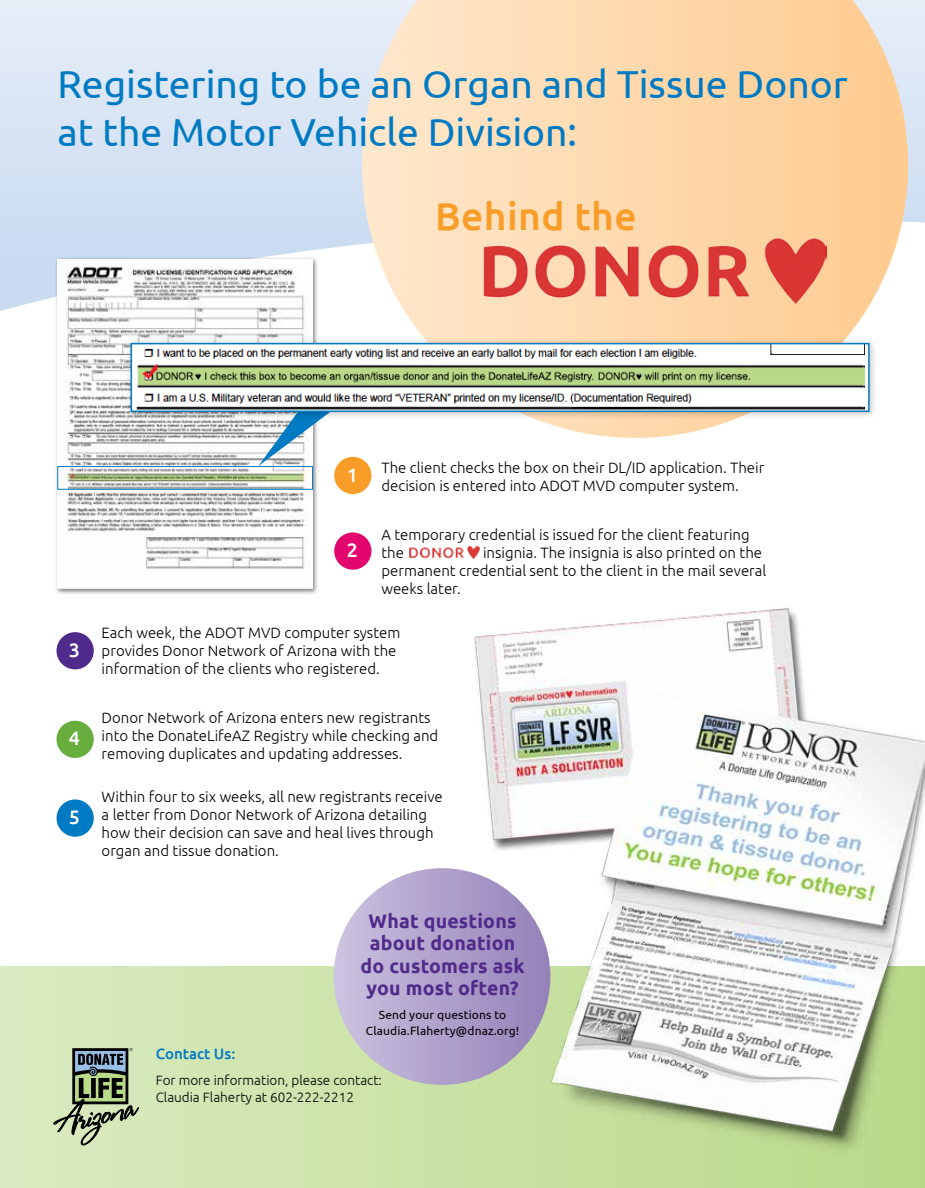
<style>
.page{position:relative;width:925px;height:1188px;background:#fff}
.page>*{position:absolute;margin:0;border:0;box-sizing:border-box;transform-origin:0 0}
.t1{font:39px/48px "Ubuntu";color:#007bc3}
.t2{font:500 39px "Ubuntu";letter-spacing:.01em;color:#f99d28}
.t3{font:700 19.5px/22.5px "Ubuntu";letter-spacing:.01em;color:#512b8b;text-align:center}
.t4{font:500 19.5px "Ubuntu";color:#fff}
.t5{font:300 15px/18px "Ubuntu";color:#000}
.t6{font:500 15px "Ubuntu";color:#007bc3}
.t7{font:300 13.5px/16.5px "Ubuntu";color:#000}
.t8{font:12px/16.5px "Ubuntu";letter-spacing:.01em;color:#000;text-align:center}
</style>
<div class="page">
<div style="left:0;top:966px;width:925px;height:222px;background:linear-gradient(to bottom,#d4e7b7,#d1e6b1)"></div>
<svg style="left:0;top:0;width:925px;height:311px;background:#d9e5f5"></svg>
<svg style="left:362px;top:0;width:546px;height:438px;background:#fcddba"></svg>
<div style="left:57px;top:632px;width:37px;height:37px;background:#512b8b;border-radius:50%"></div>
<div style="left:334px;top:457px;width:37px;height:37px;background:#f99d28;border-radius:50%"></div>
<div style="left:57px;top:721px;width:37px;height:37px;background:#67ae3e;border-radius:50%"></div>
<div style="left:334px;top:532px;width:37px;height:38px;background:#e2066e;border-radius:50%"></div>
<div style="left:54px;top:256px;width:264px;height:339px;background:#000;opacity:.5"></div>
<img style="left:57px;top:259px;width:255px;height:330px">
<div style="left:57px;top:466px;width:256px;height:24px;border:1px solid #007bc3"></div>
<svg style="left:258px;top:421px;width:128px;height:45px"></svg>
<div style="left:125px;top:337px;width:753px;height:84px;background:#000;opacity:.25"></div>
<img style="left:134px;top:346px;width:732px;height:63px">
<div style="left:131px;top:343px;width:738px;height:69px;border:2px solid #007bc3"></div>
<svg style="left:54px;top:1048px;width:84px;height:97px;background:#8f9f81"></svg>
<svg style="left:334px;top:868px;width:216px;height:217px;background:#bbb0d4"></svg>
<img style="left:439px;top:608px;width:486px;height:580px">
<img style="left:483px;top:234px;width:344px;height:72px">
<div style="left:57px;top:799px;width:37px;height:38px;background:#007bc3;border-radius:50%"></div>
<img style="left:410px;top:546px;width:69px;height:13px">
<h1 class="t1" style="left:57px;top:59px;width:792px">Registering to be an Organ and Tissue Donor at the Motor Vehicle Division:</h1>
<h1 class="t2" style="left:435px;top:191px;width:203px">Behind the</h1>
<h2 class="t4" style="left:69px;top:638px;width:13px">3</h2>
<h2 class="t4" style="left:69px;top:726px;width:13px">4</h2>
<h2 class="t4" style="left:69px;top:805px;width:13px">5</h2>
<p class="t5" style="left:381px;top:458px;width:384px">The client checks the box on their DL/ID application. Their decision is entered into ADOT MVD computer system.</p>
<p class="t5" style="left:381px;top:525px;width:370px">A temporary credential is issued for the client featuring the</p>
<h2 class="t4" style="left:347px;top:462px;width:13px">1</h2>
<h2 class="t4" style="left:347px;top:538px;width:13px">2</h2>
<p class="t5" style="left:381px;top:543px;width:386px;text-indent:102px">insignia. The insignia is also printed on the permanent credential sent to the client in the mail several weeks later.</p>
<p class="t5" style="left:102px;top:623px;width:300px">Each week, the ADOT MVD computer system provides Donor Network of Arizona with the information of the clients who registered.</p>
<p class="t5" style="left:102px;top:708px;width:338px">Donor Network of Arizona enters new registrants into the DonateLifeAZ Registry while checking and removing duplicates and updating addresses.</p>
<p class="t5" style="left:102px;top:787px;width:343px">Within four to six weeks, all new registrants receive a letter from Donor Network of Arizona detailing how their decision can save and heal lives through organ and tissue donation.</p>
<h2 class="t3" style="left:360px;top:909px;width:166px">What questions about donation do customers ask you most often?</h2>
<p class="t8" style="left:366px;top:1006px;width:155px">Send your questions to<br>Claudia.Flaherty@dnaz.org!</p>
<p class="t6" style="left:156px;top:1044px;width:81px">Contact Us:</p>
<p class="t7" style="left:156px;top:1072px;width:228px">For more information, please contact:<br>Claudia Flaherty at 602-222-2212</p>
</div>
